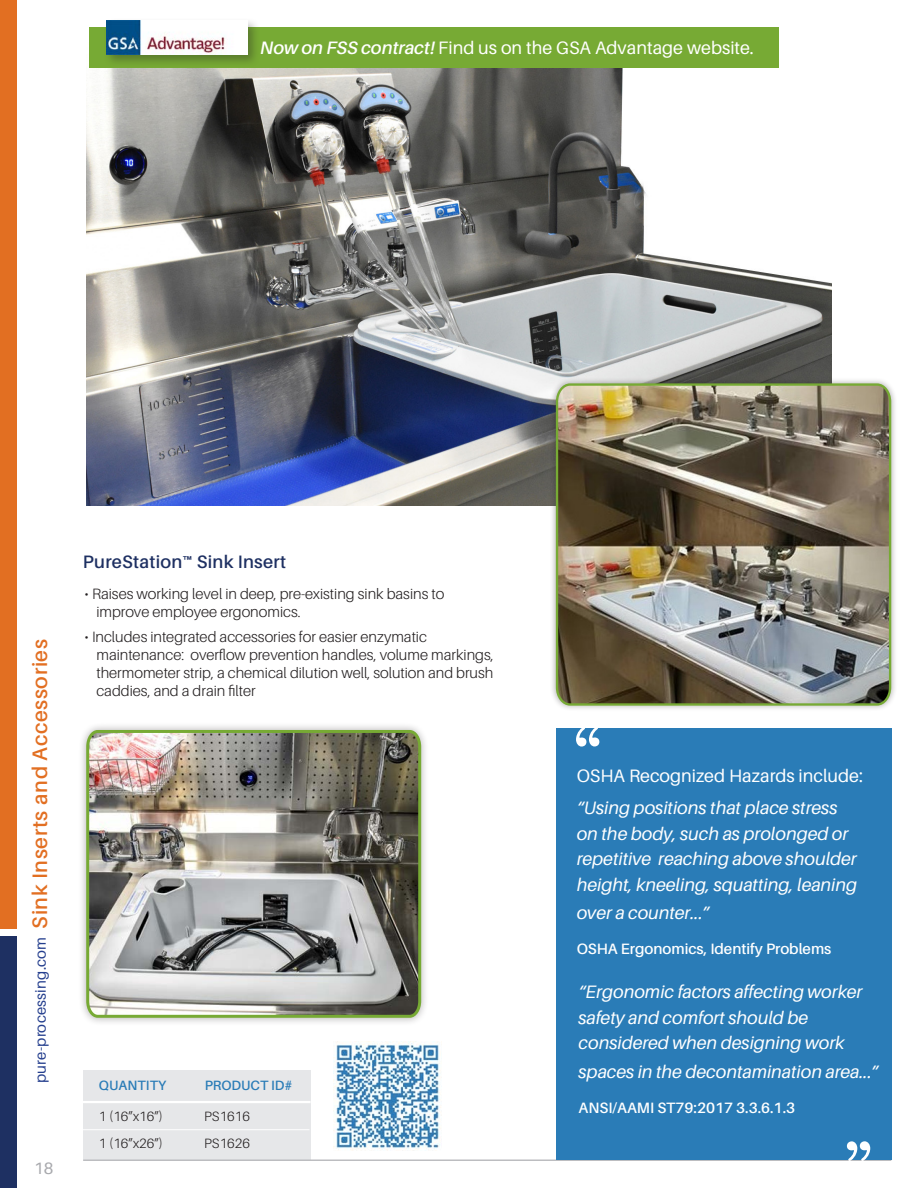
<style>
.page{position:relative;width:918px;height:1188px;background:#fff}
.page>*{position:absolute;margin:0;border:0;box-sizing:border-box;transform-origin:0 0}
.t1{font:600 21px "Aileron";letter-spacing:.03em;color:#e26f22}
.t2{font:italic 18px/25.5px "Aileron";color:#fff}
.t3{font:18px "Aileron";color:#fff}
.t4{font:600 18px "Aileron";letter-spacing:.015em;color:#1e3062}
.t5{font:16.5px "Aileron";color:#a8a9ad}
.t6{font:300 15px/18px "Aileron";color:#231f20}
.t7{font:600 15px "Aileron";color:#fff}
.t8{font:15px "Aileron";letter-spacing:.015em;color:#253f8e}
.t9{font:300 13.5px "Aileron";color:#231f20}
.t10{font:600 13.5px "Aileron";color:#2a7cb7}
.s1{font-weight:600;font-style:italic}
</style>
<div class="page">
<img style="left:86px;top:68px;width:745px;height:438px">
<div style="left:83px;top:1070px;width:228px;height:90px;background:#e6e7e9"></div>
<hr style="left:83px;top:1101px;width:228px;height:2px;background:#fff">
<hr style="left:83px;top:1129px;width:226px;height:1px;background:#fff">
<hr style="left:83px;top:1160px;width:808px;height:1px;background:#bcbdc0">
<div style="left:0;top:0;width:16px;height:929px;background:#e26f22"></div>
<div style="left:0;top:937px;width:16px;height:251px;background:#1e3062"></div>
<div style="left:78px;top:722px;width:352px;height:304px;background:#231f20;opacity:.35"></div>
<img style="left:85px;top:728px;width:338px;height:291px">
<div style="left:556px;top:728px;width:335px;height:432px;background:#2a7cb7"></div>
<svg style="left:576px;top:728px;width:23px;height:19px"></svg>
<svg style="left:847px;top:1141px;width:23px;height:20px"></svg>
<div style="left:550px;top:377px;width:347px;height:334px;background:#231f20;opacity:.35"></div>
<img style="left:555px;top:382px;width:337px;height:325px">
<div style="left:89px;top:27px;width:690px;height:41px;background:#77aa34"></div>
<div style="left:103px;top:17px;width:157px;height:50px;background:#231f20;opacity:.35"></div>
<img style="left:106px;top:21px;width:141px;height:34px">
<img style="left:333px;top:1042px;width:108px;height:108px">
<p class="t3" style="left:260px;top:38px;width:495px"><span class="s1">Now on FSS contract!</span> Find us on the GSA Advantage website.</p>
<p class="t1" style="left:28px;top:929px;width:291px;rotate:-90deg">Sink Inserts and Accessories</p>
<p class="t8" style="left:32px;top:1083px;width:148px;rotate:-90deg">pure-processing.com</p>
<p class="t5" style="left:34px;top:1159px;width:21px">18</p>
<p class="t4" style="left:83px;top:552px;width:205px">PureStation™ Sink Insert</p>
<p class="t6" style="left:96px;top:585px;width:349px;text-indent:-12px">• Raises working level in deep, pre-existing sink basins to improve employee ergonomics.</p>
<p class="t6" style="left:96px;top:628px;width:399px;text-indent:-12px">• Includes integrated accessories for easier enzymatic maintenance: overflow prevention handles, volume markings, thermometer strip, a chemical dilution well, solution and brush caddies, and a drain filter</p>
<p class="t10" style="left:99px;top:1078px;width:69px">QUANTITY</p>
<p class="t9" style="left:99px;top:1109px;width:66px">1 (16”x16”)</p>
<p class="t9" style="left:99px;top:1136px;width:66px">1 (16”x26”)</p>
<p class="t10" style="left:205px;top:1078px;width:90px">PRODUCT ID#</p>
<p class="t9" style="left:204px;top:1109px;width:47px">PS1616</p>
<p class="t9" style="left:204px;top:1136px;width:47px">PS1626</p>
<p class="t3" style="left:577px;top:766px;width:288px">OSHA Recognized Hazards include:</p>
<p class="t2" style="left:577px;top:795px;width:282px">“Using positions that place stress on the body, such as prolonged or repetitive reaching above shoulder height, kneeling, squatting, leaning</p>
<p class="t2" style="left:577px;top:900px;width:135px">over a counter...”</p>
<p class="t7" style="left:577px;top:941px;width:256px">OSHA Ergonomics, Identify Problems</p>
<p class="t2" style="left:579px;top:979px;width:285px">“Ergonomic factors affecting worker safety and comfort should be considered when designing work</p>
<p class="t2" style="left:579px;top:1059px;width:302px">spaces in the decontamination area...”</p>
<p class="t7" style="left:579px;top:1100px;width:218px">ANSI/AAMI ST79:2017 3.3.6.1.3</p>
</div>
